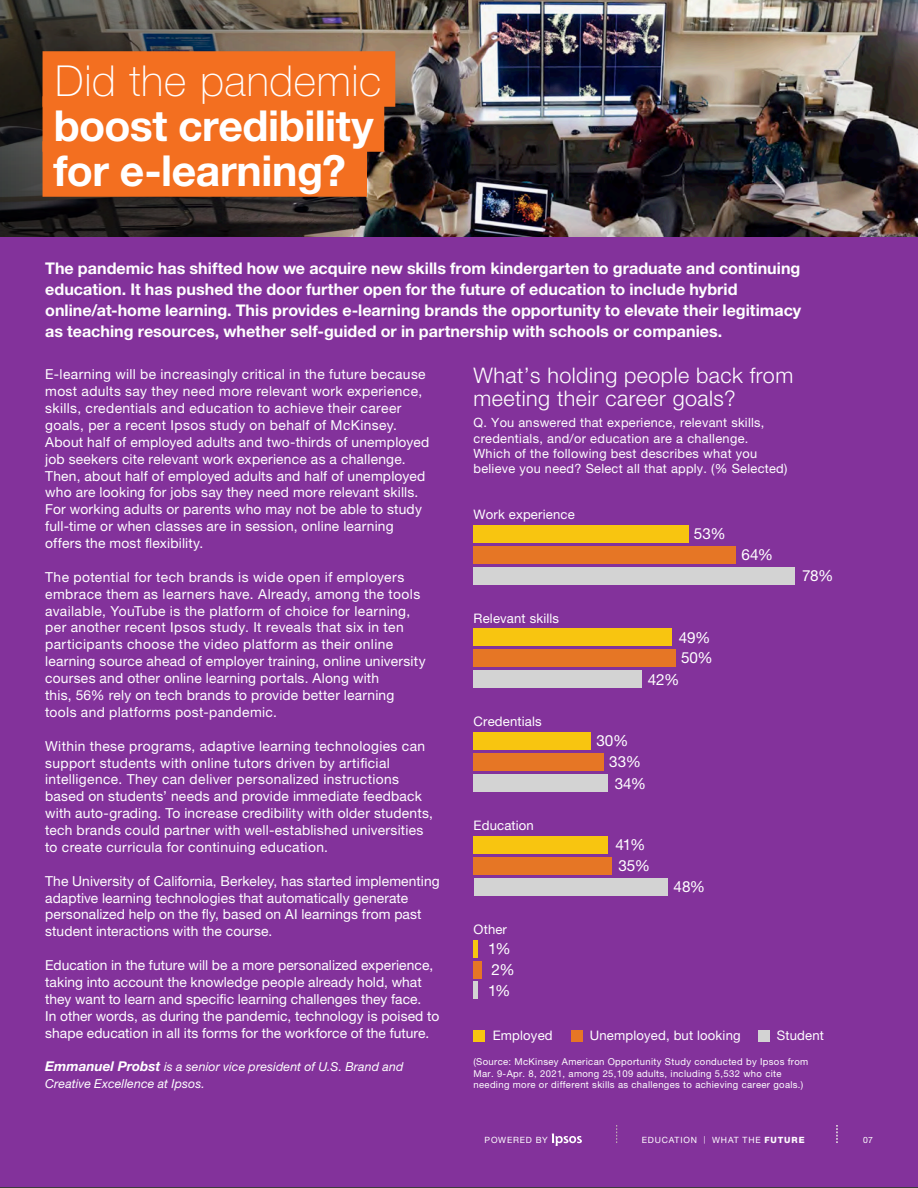
<style>
.page{position:relative;width:918px;height:1188px;background:#fff}
.page>*{position:absolute;margin:0;border:0;box-sizing:border-box;transform-origin:0 0}
.H3__Left{font:700 42.75px/45px "Helvetica Neue LT Std";letter-spacing:-.01em;color:#fff}
.t1{font:300 21.45px/23.4px "Helvetica Neue LT Std";letter-spacing:.02em;color:#fff}
.BC__Left{font:700 16.2px/21px "Helvetica Neue LT Std";color:#fff}
.t2{font:15.3px "Helvetica Neue LT Std";letter-spacing:.005em;color:#fff}
.BC__Left-2{font:13.8px/17px "Helvetica Neue LT Std";letter-spacing:.015em;color:#fff}
.t3{font:13.2px "Helvetica Neue LT Std";letter-spacing:.01em;color:#fff}
.t4{font:12.75px/15.3px "Helvetica Neue LT Std";letter-spacing:.02em;color:#fff}
.BC__Left-3{font:italic 12.3px/17px "Helvetica Neue LT Std";letter-spacing:.01em;color:#fff}
.t5{font:9.45px/11.4px "Helvetica Neue LT Std";letter-spacing:.035em;color:#fff}
.CN__Right{font:8.7px "Helvetica Neue LT Std";letter-spacing:.095em;color:#fff}
.s1{font-weight:100}
.s2{font-weight:700;font-size:13.5px}
.s3{font-size:7.5px}
.s4{font-weight:800}
</style>
<div class="page">
<div style="left:0;top:0;width:918px;height:1187px;background:#83329b"></div>
<svg style="left:616px;top:1125px;width:1px;height:18px"></svg>
<svg style="left:552px;top:1134px;width:30px;height:12px"></svg>
<img style="left:387px;top:0;width:531px;height:236px">
<svg style="left:837px;top:1125px;width:1px;height:18px"></svg>
<div style="left:571px;top:1030px;width:12px;height:12px;background:#e67625"></div>
<div style="left:474px;top:1030px;width:11px;height:12px;background:#f8c510"></div>
<div style="left:474px;top:525px;width:215px;height:17px;background:#f8c510"></div>
<div style="left:474px;top:546px;width:262px;height:17px;background:#e67625"></div>
<div style="left:474px;top:567px;width:321px;height:17px;background:#d3d3d3"></div>
<div style="left:474px;top:629px;width:198px;height:17px;background:#f8c510"></div>
<div style="left:474px;top:650px;width:202px;height:17px;background:#e67625"></div>
<div style="left:474px;top:671px;width:168px;height:17px;background:#d3d3d3"></div>
<hr style="left:474px;top:940px;width:4px;height:17px;background:#f8c510">
<div style="left:474px;top:961px;width:8px;height:17px;background:#e67625"></div>
<hr style="left:474px;top:982px;width:4px;height:17px;background:#d3d3d3">
<div style="left:474px;top:732px;width:117px;height:18px;background:#f8c510"></div>
<div style="left:474px;top:753px;width:130px;height:18px;background:#e67625"></div>
<div style="left:474px;top:774px;width:134px;height:18px;background:#d3d3d3"></div>
<div style="left:474px;top:836px;width:134px;height:17px;background:#f8c510"></div>
<div style="left:474px;top:857px;width:138px;height:17px;background:#e67625"></div>
<div style="left:474px;top:878px;width:194px;height:17px;background:#d3d3d3"></div>
<div style="left:758px;top:1030px;width:12px;height:12px;background:#d3d3d3"></div>
<svg style="left:0;top:0;width:387px;height:236px;background:#423d37"></svg>
<div style="left:43px;top:51px;width:352px;height:56px;background:#f36f20"></div>
<div style="left:43px;top:96px;width:341px;height:56px;background:#f36f20"></div>
<div style="left:43px;top:141px;width:324px;height:56px;background:#f36f20"></div>
<p class="H3__Left" style="left:53px;top:57px;width:329px"><span class="s1">Did the pandemic </span>boost credibility for e-learning?</p>
<p class="BC__Left" style="left:45px;top:257px;width:758px">The pandemic has shifted how we acquire new skills from kindergarten to graduate and continuing education. It has pushed the door further open for the future of education to include hybrid online/at-home learning. This provides e-learning brands the opportunity to elevate their legitimacy as teaching resources, whether self-guided or in partnership with schools or companies.</p>
<p class="BC__Left-2" style="left:45px;top:366px;width:386px">E-learning will be increasingly critical in the future because most adults say they need more relevant work experience, skills, credentials and education to achieve their career goals, per a recent Ipsos study on behalf of McKinsey.<br>About half of employed adults and two-thirds of unemployed job seekers cite relevant work experience as a challenge.<br>Then, about half of employed adults and half of unemployed who are looking for jobs say they need more relevant skills.<br>For working adults or parents who may not be able to study full-time or when classes are in session, online learning offers the most flexibility.</p>
<p class="BC__Left-2" style="left:45px;top:568px;width:382px">The potential for tech brands is wide open if employers embrace them as learners have. Already, among the tools available, YouTube is the platform of choice for learning, per another recent Ipsos study. It reveals that six in ten participants choose the video platform as their online learning source ahead of employer training, online university courses and other online learning portals. Along with<br>this, 56% rely on tech brands to provide better learning tools and platforms post-pandemic.</p>
<p class="BC__Left-2" style="left:45px;top:737px;width:389px">Within these programs, adaptive learning technologies can support students with online tutors driven by artificial intelligence. They can deliver personalized instructions based on students’ needs and provide immediate feedback with auto-grading. To increase credibility with older students, tech brands could partner with well-established universities to create curricula for continuing education.</p>
<p class="BC__Left-2" style="left:45px;top:872px;width:396px">The University of California, Berkeley, has started implementing adaptive learning technologies that automatically generate personalized help on the fly, based on AI learnings from past student interactions with the course.</p>
<p class="BC__Left-2" style="left:45px;top:956px;width:396px">Education in the future will be a more personalized experience, taking into account the knowledge people already hold, what they want to learn and specific learning challenges they face.<br>In other words, as during the pandemic, technology is poised to shape education in all its forms for the workforce of the future.</p>
<p class="BC__Left-3" style="left:45px;top:1058px;width:360px"><span class="s2">Emmanuel Probst</span> is a senior vice president of U.S. Brand and<br>Creative Excellence at Ipsos.</p>
<p class="t1" style="left:474px;top:363px;width:321px">What’s holding people back from meeting their career goals?</p>
<p class="t4" style="left:474px;top:415px;width:315px">Q. You answered that experience, relevant skills, credentials, and/or education are a challenge.<br>Which of the following best describes what you believe you need? Select all that apply. (% Selected)</p>
<p class="t3" style="left:474px;top:506px;width:103px">Work experience</p>
<p class="t2" style="left:694px;top:524px;width:33px">53%</p>
<p class="t2" style="left:742px;top:545px;width:33px">64%</p>
<p class="t2" style="left:802px;top:567px;width:33px">78%</p>
<p class="t3" style="left:474px;top:610px;width:87px">Relevant skills</p>
<p class="t2" style="left:679px;top:628px;width:33px">49%</p>
<p class="t2" style="left:681px;top:649px;width:33px">50%</p>
<p class="t2" style="left:648px;top:670px;width:33px">42%</p>
<p class="t3" style="left:474px;top:714px;width:70px">Credentials</p>
<p class="t2" style="left:596px;top:732px;width:34px">30%</p>
<p class="t2" style="left:615px;top:774px;width:33px">34%</p>
<p class="t2" style="left:609px;top:753px;width:33px">33%</p>
<p class="t3" style="left:474px;top:817px;width:62px">Education</p>
<p class="t2" style="left:615px;top:835px;width:31px">41%</p>
<p class="t2" style="left:618px;top:856px;width:33px">35%</p>
<p class="t2" style="left:673px;top:878px;width:33px">48%</p>
<p class="t3" style="left:474px;top:921px;width:35px">Other</p>
<p class="t2" style="left:492px;top:960px;width:25px">2%</p>
<p class="t2" style="left:488px;top:939px;width:24px">1%</p>
<p class="t2" style="left:488px;top:981px;width:24px">1%</p>
<p class="t3" style="left:777px;top:1028px;width:49px">Student</p>
<p class="t5" style="left:474px;top:1056px;width:336px">(Source: McKinsey American Opportunity Study conducted by Ipsos from<br>Mar. 9-Apr. 8, 2021, among 25,109 adults, including 5,532 who cite needing more or different skills as challenges to achieving career goals.)</p>
<p class="t3" style="left:493px;top:1028px;width:61px">Employed</p>
<p class="t3" style="left:590px;top:1028px;width:152px">Unemployed, but looking</p>
<p class="CN__Right" style="left:485px;top:1135px;width:65px">POWERED BY</p>
<p class="CN__Right" style="left:642px;top:1135px;width:164px">EDUCATION <span class="s3">|</span> WHAT THE <span class="s4">FUTURE</span></p>
<p class="CN__Right" style="left:863px;top:1135px;width:11px">07</p>
</div>
